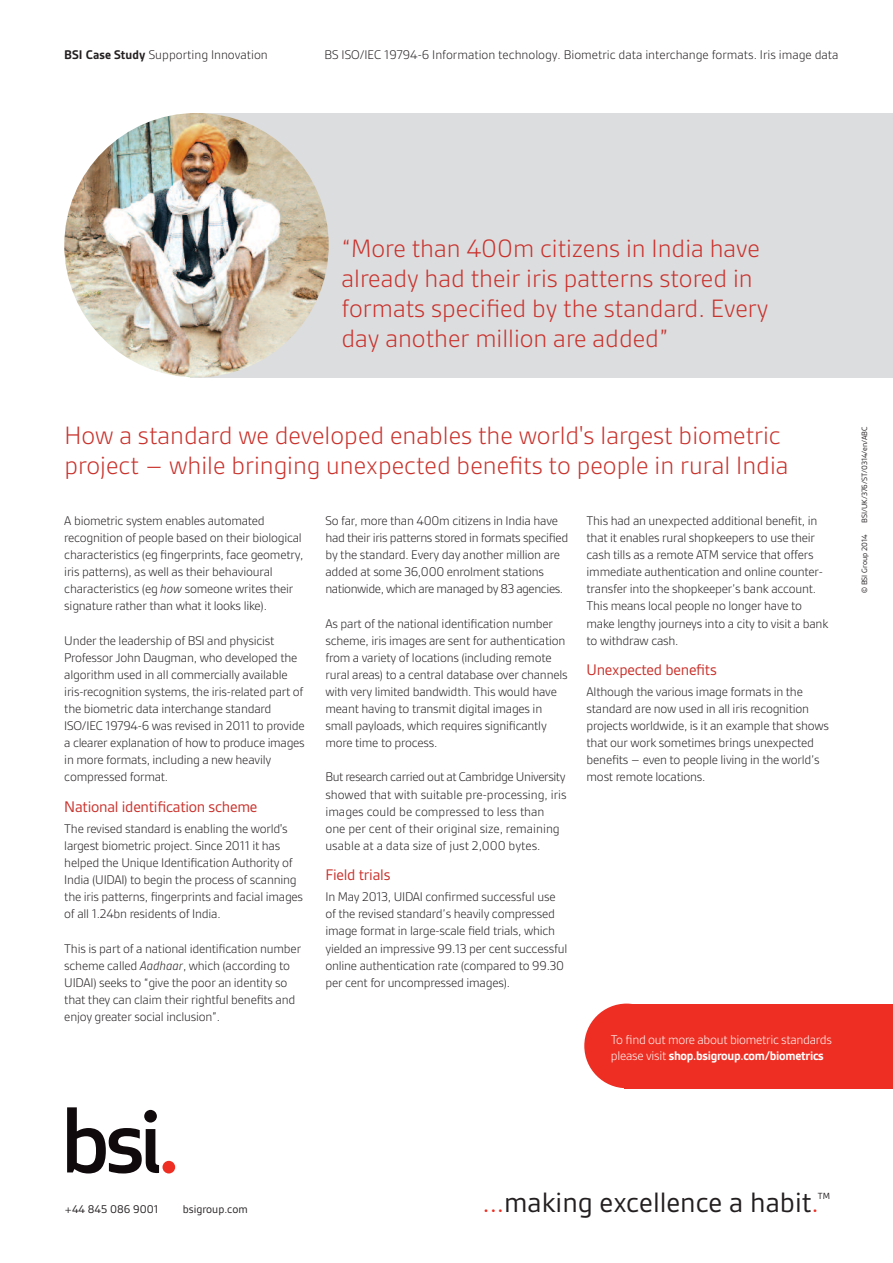
<style>
.page{position:relative;width:893px;height:1263px;background:#fff}
.page>*{position:absolute;margin:0;border:0;box-sizing:border-box;transform-origin:0 0}
.t1{font:30.15px "BSI Gesta";color:#231f20}
.t2{font:300 27px/30px "BSI Gesta";color:#c9312b}
.t3{font:16.5px "BSI Gesta";letter-spacing:-.015em;color:#c9312b}
.t4{font:300 13.5px/17.1px "BSI Gesta";letter-spacing:-.015em;color:#231f20}
.t5{font:300 13.5px/16.5px "BSI Gesta";letter-spacing:-.02em;color:#fff}
.t6{font:12px "BSI Gesta";color:#231f20}
.t7{font:9.6px "BSI Gesta";color:#231f20}
.t8{font:8.25px "BSI Gesta";color:#231f20}
.s1{font-weight:700}
.s2{font-style:italic}
.s3{color:#ee2e22}
</style>
<div class="page">
<div style="left:190px;top:113px;width:703px;height:264px;background:#dcdddf"></div>
<img style="left:64px;top:113px;width:265px;height:264px;border-radius:50%">
<div style="left:624px;top:1004px;width:269px;height:84px;background:#ee2e22"></div>
<div style="left:584px;top:1003px;width:85px;height:85px;background:#ee2e22;border-radius:50%"></div>
<svg style="left:67px;top:1107px;width:92px;height:66px"></svg>
<div style="left:162px;top:1161px;width:13px;height:12px;background:#ee2e22;border-radius:50%"></div>
<p class="t4" style="left:64px;top:47px;width:205px"><span class="s1">BSI Case Study</span> Supporting Innovation</p>
<p class="t4" style="left:324px;top:47px;width:516px">BS ISO/IEC 19794-6 Information technology. Biometric data interchange formats. Iris image data</p>
<h2 class="t2" style="left:341px;top:235px;width:428px">“More than 400m citizens in India have already had their iris patterns stored in formats specified by the standard. Every day another million are added”</h2>
<h2 class="t2" style="left:65px;top:423px;width:726px">How a standard we developed enables the world's largest biometric project – while bringing unexpected benefits to people in rural India</h2>
<p class="t4" style="left:64px;top:513px;width:241px">A biometric system enables automated recognition of people based on their biological characteristics (eg fingerprints, face geometry, iris patterns), as well as their behavioural characteristics (eg <span class="s2">how</span> someone writes their signature rather than what it looks like).</p>
<p class="t4" style="left:64px;top:633px;width:242px">Under the leadership of BSI and physicist Professor John Daugman, who developed the algorithm used in all commercially available iris-recognition systems, the iris-related part of the biometric data interchange standard ISO/IEC 19794-6 was revised in 2011 to provide a clearer explanation of how to produce images in more formats, including a new heavily compressed format.</p>
<p class="t3" style="left:64px;top:801px;width:195px">National identification scheme</p>
<p class="t4" style="left:64px;top:821px;width:240px">The revised standard is enabling the world's largest biometric project. Since 2011 it has helped the Unique Identification Authority of India (UIDAI) to begin the process of scanning the iris patterns, fingerprints and facial images of all 1.24bn residents of India.</p>
<p class="t4" style="left:64px;top:941px;width:238px">This is part of a national identification number scheme called <span class="s2">Aadhaar</span>, which (according to UIDAI) seeks to “give the poor an identity so that they can claim their rightful benefits and enjoy greater social inclusion”.</p>
<p class="t4" style="left:587px;top:513px;width:243px">This had an unexpected additional benefit, in that it enables rural shopkeepers to use their cash tills as a remote ATM service that offers immediate authentication and online counter&shy;transfer into the shopkeeper’s bank account.<br>This means local people no longer have to make lengthy journeys into a city to visit a bank to withdraw cash.</p>
<p class="t3" style="left:587px;top:665px;width:132px">Unexpected benefits</p>
<p class="t4" style="left:587px;top:684px;width:244px">Although the various image formats in the standard are now used in all iris recognition projects worldwide, is it an example that shows that our work sometimes brings unexpected benefits – even to people living in the world’s most remote locations.</p>
<p class="t4" style="left:325px;top:513px;width:244px">So far, more than 400m citizens in India have had their iris patterns stored in formats specified by the standard. Every day another million are added at some 36,000 enrolment stations nationwide, which are managed by 83 agencies.</p>
<p class="t4" style="left:325px;top:616px;width:244px">As part of the national identification number scheme, iris images are sent for authentication from a variety of locations (including remote rural areas) to a central database over channels with very limited bandwidth. This would have meant having to transmit digital images in small payloads, which requires significantly more time to process.</p>
<p class="t4" style="left:325px;top:770px;width:243px">But research carried out at Cambridge University showed that with suitable pre-processing, iris images could be compressed to less than one per cent of their original size, remaining usable at a data size of just 2,000 bytes.</p>
<p class="t3" style="left:325px;top:870px;width:67px">Field trials</p>
<p class="t4" style="left:325px;top:889px;width:243px">In May 2013, UIDAI confirmed successful use of the revised standard’s heavily compressed image format in large-scale field trials, which yielded an impressive 99.13 per cent successful online authentication rate (compared to 99.30 per cent for uncompressed images).</p>
<p class="t5" style="left:611px;top:1032px;width:222px">To find out more about biometric standards please visit <span class="s1">shop.bsigroup.com/biometrics</span></p>
<p class="t8" style="left:862px;top:523px;width:98px;rotate:-90deg">BSI/UK/376/ST/0314/en/ABC</p>
<p class="t8" style="left:862px;top:593px;width:60px;rotate:-90deg">© BSI Group 2014</p>
<p class="t6" style="left:64px;top:1205px;width:95px">+44 845 086 9001</p>
<p class="t6" style="left:183px;top:1205px;width:66px">bsigroup.com</p>
<h1 class="t1" style="left:482px;top:1193px;width:338px"><span class="s3">...</span>making excellence a habit<span class="s3">.</span></h1>
<p class="t7" style="left:818px;top:1193px;width:14px">TM</p>
</div>
